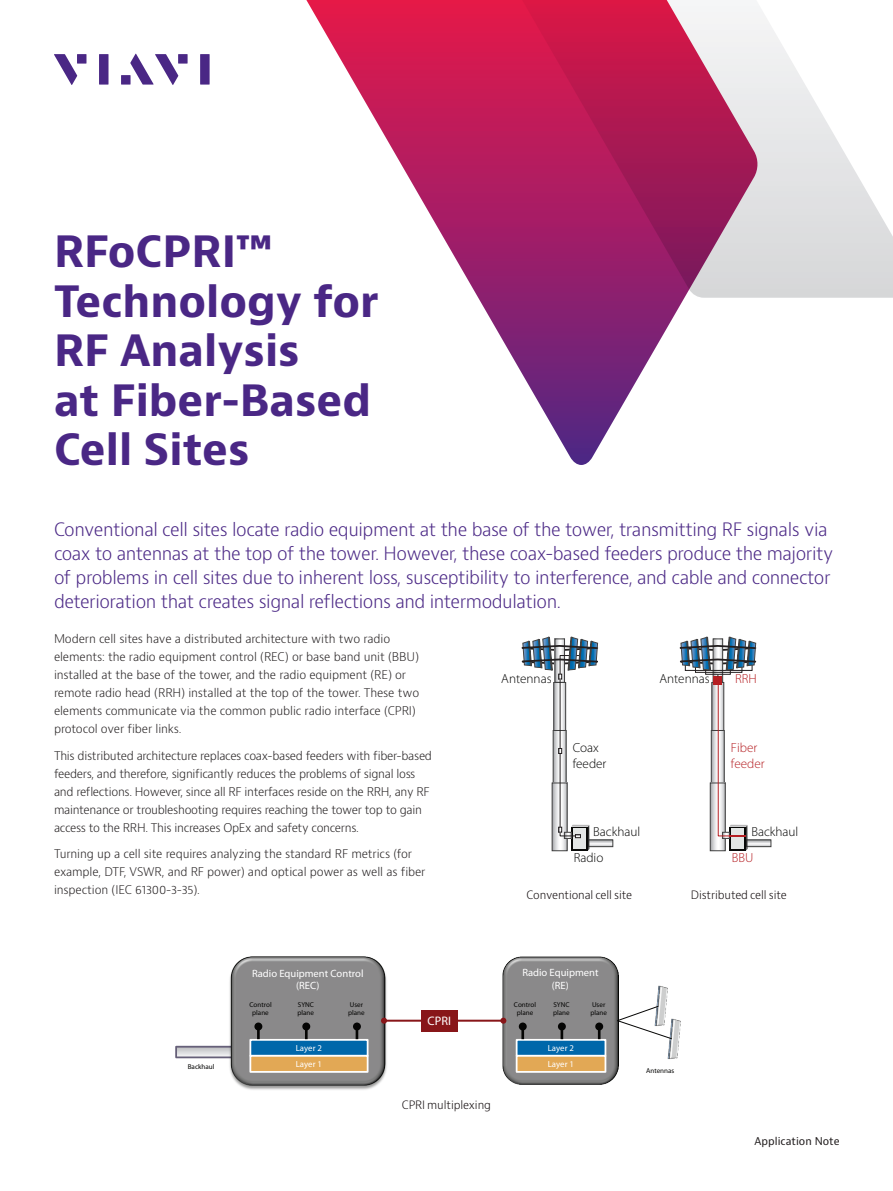
<style>
.page{position:relative;width:893px;height:1191px;background:#fff}
.page>*{position:absolute;margin:0;border:0;box-sizing:border-box;transform-origin:0 0}
.t1{font:700 42px/49.5px "Bernino Sans";color:#4a2785}
.t2{font:300 18px/24px "Bernino Sans";letter-spacing:-.025em;color:#4a2785}
.t3{font:300 13.2px/15.9px "Myriad Pro";color:#050504}
.t4{font:300 13.2px/15.9px "Myriad Pro";color:#b51f23}
.t5{font:12.3px "Myriad Pro";color:#fff}
.t6{font:300 11.7px/18px "Bernino Sans";letter-spacing:-.025em;color:#231f20}
.t7{font:300 11.25px "Bernino Sans";letter-spacing:-.01em;color:#110a0c}
.t8{font:10.5px/12.8px "Myriad Pro";color:#fff;text-align:center}
.t9{font:10.5px "Bernino Sans";color:#231f20}
.t10{font:8.85px/16px "Myriad Pro";color:#fff}
.t11{font:7.05px/8.4px "Myriad Pro";color:#050504}
</style>
<div class="page">
<svg style="left:306px;top:0;width:379px;height:465px"></svg>
<svg style="left:508px;top:1px;width:14px;height:297px;background:#b91b5c"></svg>
<svg style="left:522px;top:1px;width:371px;height:297px"></svg>
<svg style="left:54px;top:54px;width:23px;height:31px"></svg>
<div style="left:77px;top:54px;width:9px;height:10px;background:#4a2785"></div>
<div style="left:99px;top:54px;width:10px;height:31px;background:#4a2785"></div>
<div style="left:178px;top:54px;width:10px;height:10px;background:#4a2785"></div>
<div style="left:200px;top:54px;width:10px;height:31px;background:#4a2785"></div>
<svg style="left:130px;top:54px;width:48px;height:31px"></svg>
<div style="left:121px;top:75px;width:10px;height:10px;background:#4a2785"></div>
<svg style="left:178px;top:1048px;width:49px;height:7px"></svg>
<div style="left:175px;top:1045px;width:58px;height:13px;border:2px solid #666079"></div>
<img style="left:227px;top:956px;width:161px;height:134px">
<img style="left:503px;top:956px;width:115px;height:128px">
<div style="left:250px;top:1039px;width:118px;height:16px;background:#0067aa"></div>
<div style="left:249px;top:1039px;width:120px;height:17px;border:2px solid #fff"></div>
<div style="left:250px;top:1055px;width:118px;height:16px;background:#e2a855"></div>
<div style="left:249px;top:1055px;width:120px;height:17px;border:2px solid #fff"></div>
<div style="left:517px;top:1039px;width:88px;height:16px;background:#0067aa"></div>
<div style="left:516px;top:1039px;width:90px;height:17px;border:2px solid #fff"></div>
<div style="left:517px;top:1055px;width:88px;height:16px;background:#e2a855"></div>
<div style="left:516px;top:1055px;width:90px;height:17px;border:2px solid #fff"></div>
<hr style="left:384px;top:1019px;width:119px;height:2px;background:#881619">
<svg style="left:500px;top:1017px;width:6px;height:6px"></svg>
<svg style="left:381px;top:1017px;width:6px;height:6px"></svg>
<div style="left:421px;top:1010px;width:37px;height:21px;background:#881619"></div>
<svg style="left:257px;top:1030px;width:3px;height:9px"></svg>
<div style="left:254px;top:1022px;width:8px;height:8px;background:#050504;border-radius:50%"></div>
<svg style="left:305px;top:1030px;width:3px;height:9px"></svg>
<div style="left:302px;top:1022px;width:8px;height:8px;background:#050504;border-radius:50%"></div>
<svg style="left:356px;top:1030px;width:2px;height:9px"></svg>
<div style="left:353px;top:1022px;width:8px;height:8px;background:#050504;border-radius:50%"></div>
<svg style="left:521px;top:1030px;width:3px;height:9px"></svg>
<div style="left:519px;top:1022px;width:8px;height:8px;background:#050504;border-radius:50%"></div>
<svg style="left:561px;top:1030px;width:2px;height:9px"></svg>
<div style="left:558px;top:1022px;width:8px;height:8px;background:#050504;border-radius:50%"></div>
<svg style="left:598px;top:1030px;width:2px;height:9px"></svg>
<div style="left:595px;top:1022px;width:8px;height:8px;background:#050504;border-radius:50%"></div>
<img style="left:656px;top:985px;width:12px;height:20px">
<img style="left:667px;top:1018px;width:14px;height:41px">
<svg style="left:617px;top:1005px;width:55px;height:34px"></svg>
<svg style="left:757px;top:841px;width:12px;height:4px"></svg>
<div style="left:746px;top:839px;width:25px;height:8px;border:1px solid #414141"></div>
<div style="left:710px;top:782px;width:16px;height:69px;border:1px solid #414141"></div>
<svg style="left:679px;top:636px;width:78px;height:214px"></svg>
<svg style="left:599px;top:841px;width:12px;height:4px"></svg>
<div style="left:588px;top:839px;width:25px;height:8px;border:1px solid #414141"></div>
<div style="left:552px;top:782px;width:16px;height:69px;border:1px solid #414141"></div>
<svg style="left:521px;top:636px;width:78px;height:214px"></svg>
<h1 class="t1" style="left:54px;top:228px;width:326px">RFoCPRI™<br>Technology for<br>RF Analysis<br>at Fiber-Based<br>Cell Sites</h1>
<p class="t2" style="left:54px;top:518px;width:781px">Conventional cell sites locate radio equipment at the base of the tower, transmitting RF signals via coax to antennas at the top of the tower. However, these coax-based feeders produce the majority of problems in cell sites due to inherent loss, susceptibility to interference, and cable and connector deterioration that creates signal reflections and intermodulation.</p>
<p class="t6" style="left:54px;top:630px;width:367px">Modern cell sites have a distributed architecture with two radio elements: the radio equipment control (REC) or base band unit (BBU) installed at the base of the tower, and the radio equipment (RE) or remote radio head (RRH) installed at the top of the tower. These two elements communicate via the common public radio interface (CPRI) protocol over fiber links.</p>
<p class="t6" style="left:54px;top:746px;width:380px">This distributed architecture replaces coax-based feeders with fiber-based feeders, and therefore, significantly reduces the problems of signal loss and reflections. However, since all RF interfaces reside on the RRH, any RF maintenance or troubleshooting requires reaching the tower top to gain access to the RRH. This increases OpEx and safety concerns.</p>
<p class="t6" style="left:54px;top:845px;width:373px">Turning up a cell site requires analyzing the standard RF metrics (for example, DTF, VSWR, and RF power) and optical power as well as fiber inspection (IEC 61300-3-35).</p>
<p class="t3" style="left:501px;top:670px;width:52px">Antennas</p>
<p class="t3" style="left:573px;top:739px;width:35px">Coax feeder</p>
<p class="t3" style="left:659px;top:670px;width:52px">Antennas</p>
<p class="t4" style="left:735px;top:670px;width:23px">RRH</p>
<p class="t4" style="left:731px;top:739px;width:35px">Fiber feeder</p>
<p class="t3" style="left:593px;top:824px;width:48px">Backhaul</p>
<p class="t3" style="left:751px;top:824px;width:48px">Backhaul</p>
<p class="t3" style="left:574px;top:849px;width:31px">Radio</p>
<p class="t7" style="left:527px;top:887px;width:107px">Conventional cell site</p>
<p class="t7" style="left:691px;top:887px;width:97px">Distributed cell site</p>
<p class="t4" style="left:732px;top:849px;width:23px">BBU</p>
<p class="t8" style="left:252px;top:966px;width:113px">Radio Equipment Control (REC)</p>
<p class="t8" style="left:522px;top:966px;width:78px">Radio Equipment (RE)</p>
<p class="t11" style="left:188px;top:1062px;width:28px">Backhaul</p>
<p class="t11" style="left:249px;top:1000px;width:24px;text-align:center">Control plane</p>
<p class="t11" style="left:298px;top:1000px;width:18px">SYNC plane</p>
<p class="t11" style="left:348px;top:1000px;width:18px">User plane</p>
<p class="t11" style="left:514px;top:1000px;width:24px;text-align:center">Control plane</p>
<p class="t11" style="left:553px;top:1000px;width:18px">SYNC plane</p>
<p class="t11" style="left:590px;top:1000px;width:18px">User plane</p>
<p class="t5" style="left:428px;top:1013px;width:25px">CPRI</p>
<p class="t10" style="left:296px;top:1039px;width:28px">Layer 2<br>Layer 1</p>
<p class="t10" style="left:548px;top:1039px;width:28px">Layer 2<br>Layer 1</p>
<p class="t7" style="left:402px;top:1097px;width:91px">CPRI multiplexing</p>
<p class="t11" style="left:646px;top:1066px;width:30px">Antennas</p>
<p class="t9" style="left:755px;top:1134px;width:86px">Application Note</p>
</div>
